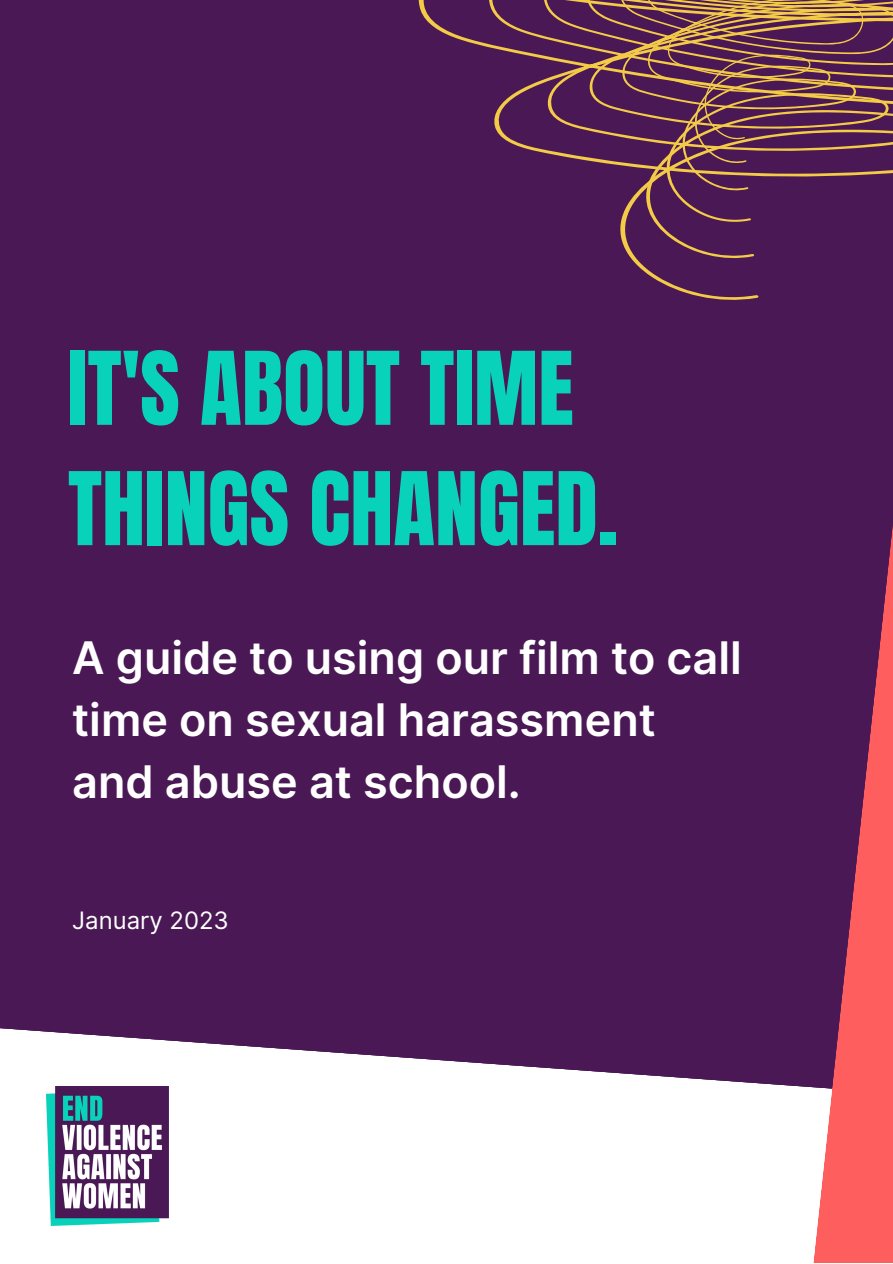
<style>
.page{position:relative;width:893px;height:1264px;background:#fff}
.page>*{position:absolute;margin:0;border:0;box-sizing:border-box;transform-origin:0 0}
.t1{font:86.1px/120.3px "Anton";color:#09d2bb}
.t2{font:600 45px/61.8px "Inter";color:#fff}
.t3{font:24px "Inter";color:#fff}
</style>
<div class="page">
<div style="left:0;top:0;width:892px;height:1262px;background:#4a1855"></div>
<svg style="left:620px;top:222px;width:134px;height:40px"></svg>
<svg style="left:418px;top:0;width:333px;height:222px"></svg>
<svg style="left:489px;top:0;width:403px;height:193px"></svg>
<svg style="left:544px;top:0;width:348px;height:166px"></svg>
<svg style="left:586px;top:0;width:306px;height:141px"></svg>
<svg style="left:0;top:1028px;width:803px;height:234px;background:#e5dee7"></svg>
<svg style="left:803px;top:535px;width:89px;height:727px"></svg>
<img style="left:46px;top:1086px;width:123px;height:139px">
<p class="t1" style="left:68px;top:330px;width:551px">IT'S ABOUT TIME<br>THINGS CHANGED.</p>
<p class="t2" style="left:72px;top:626px;width:671px">A guide to using our film to call time on sexual harassment and abuse at school.</p>
<p class="t3" style="left:72px;top:905px;width:158px">January 2023</p>
</div>
